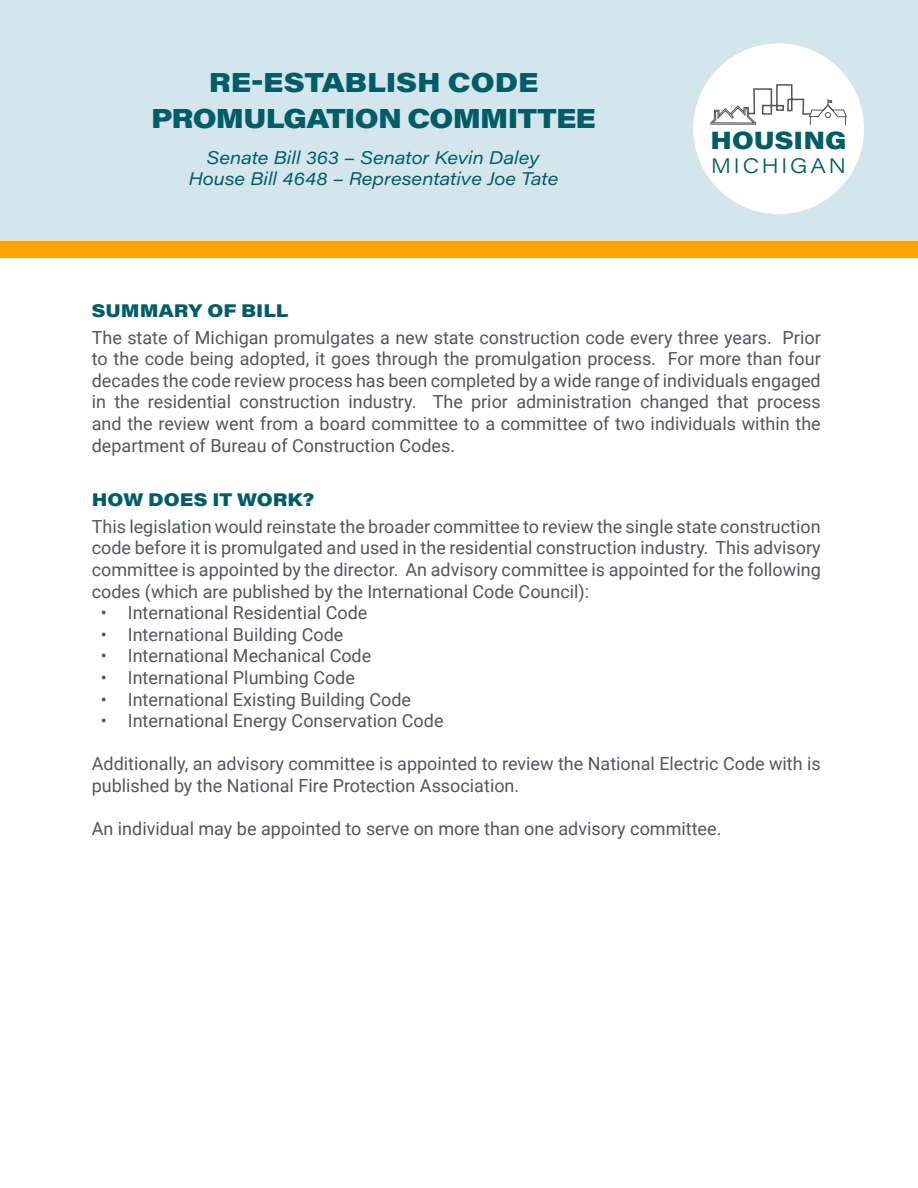
<style>
.page{position:relative;width:918px;height:1188px;background:#fff}
.page>*{position:absolute;margin:0;border:0;box-sizing:border-box;transform-origin:0 0}
.t1{font:27px "Acumin Variable Concept";letter-spacing:.15em;color:#005d67}
.t2{font:27px "Acumin Variable Concept";letter-spacing:.18em;color:#005d67}
.t3{font:24.6px "Acumin Variable Concept";letter-spacing:.15em;color:#005d67}
.t4{font:20.55px "Acumin Variable Concept";letter-spacing:.25em;color:#005d67}
.t5{font:18px/21.6px "Roboto";color:#525759;text-align:justify}
.t6{font:18px "Acumin Variable Concept";letter-spacing:.095em;color:#005d67}
.t7{font:18px "Acumin Variable Concept";letter-spacing:.155em;color:#005d67}
.t8{font:18px "Acumin Variable Concept";letter-spacing:.185em;color:#005d67}
</style>
<div class="page">
<div style="left:0;top:0;width:918px;height:241px;background:#d4e5ec"></div>
<div style="left:693px;top:43px;width:171px;height:171px;background:#fff;border-radius:50%"></div>
<svg style="left:710px;top:84px;width:137px;height:41px"></svg>
<div style="left:0;top:242px;width:918px;height:16px;background:#ffa700"></div>
<p class="t2" style="left:209px;top:64px;width:327px">RE-ESTABLISH CODE</p>
<p class="t1" style="left:151px;top:100px;width:442px">PROMULGATION COMMITTEE</p>
<p class="t6" style="left:207px;top:145px;width:333px">Senate Bill 363 – Senator Kevin Daley</p>
<p class="t6" style="left:189px;top:167px;width:370px">House Bill 4648 – Representative Joe Tate</p>
<p class="t3" style="left:711px;top:123px;width:134px">HOUSING</p>
<p class="t4" style="left:711px;top:152px;width:134px">MICHIGAN</p>
<p class="t8" style="left:92px;top:298px;width:195px">SUMMARY OF BILL</p>
<p class="t5" style="left:92px;top:326px;width:731px">The state of Michigan promulgates a new state construction code every three years. Prior to the code being adopted, it goes through the promulgation process. For more than four decades the code review process has been completed by a wide range of individuals engaged in the residential construction industry. The prior administration changed that process and the review went from a board committee to a committee of two individuals within the department of Bureau of Construction Codes.</p>
<p class="t7" style="left:92px;top:487px;width:221px">HOW DOES IT WORK?</p>
<p class="t5" style="left:92px;top:515px;width:731px">This legislation would reinstate the broader committee to review the single state construction code before it is promulgated and used in the residential construction industry. This advisory committee is appointed by the director. An advisory committee is appointed for the following codes (which are published by the International Code Council):</p>
<p class="t5" style="left:101px;top:601px;width:268px">• International Residential Code</p>
<p class="t5" style="left:101px;top:623px;width:244px">• International Building Code</p>
<p class="t5" style="left:101px;top:645px;width:272px">• International Mechanical Code</p>
<p class="t5" style="left:101px;top:666px;width:256px">• International Plumbing Code</p>
<p class="t5" style="left:101px;top:688px;width:312px">• International Existing Building Code</p>
<p class="t5" style="left:101px;top:709px;width:344px">• International Energy Conservation Code</p>
<p class="t5" style="left:92px;top:753px;width:731px">Additionally, an advisory committee is appointed to review the National Electric Code with is published by the National Fire Protection Association.</p>
<p class="t5" style="left:92px;top:817px;width:631px">An individual may be appointed to serve on more than one advisory committee.</p>
</div>
